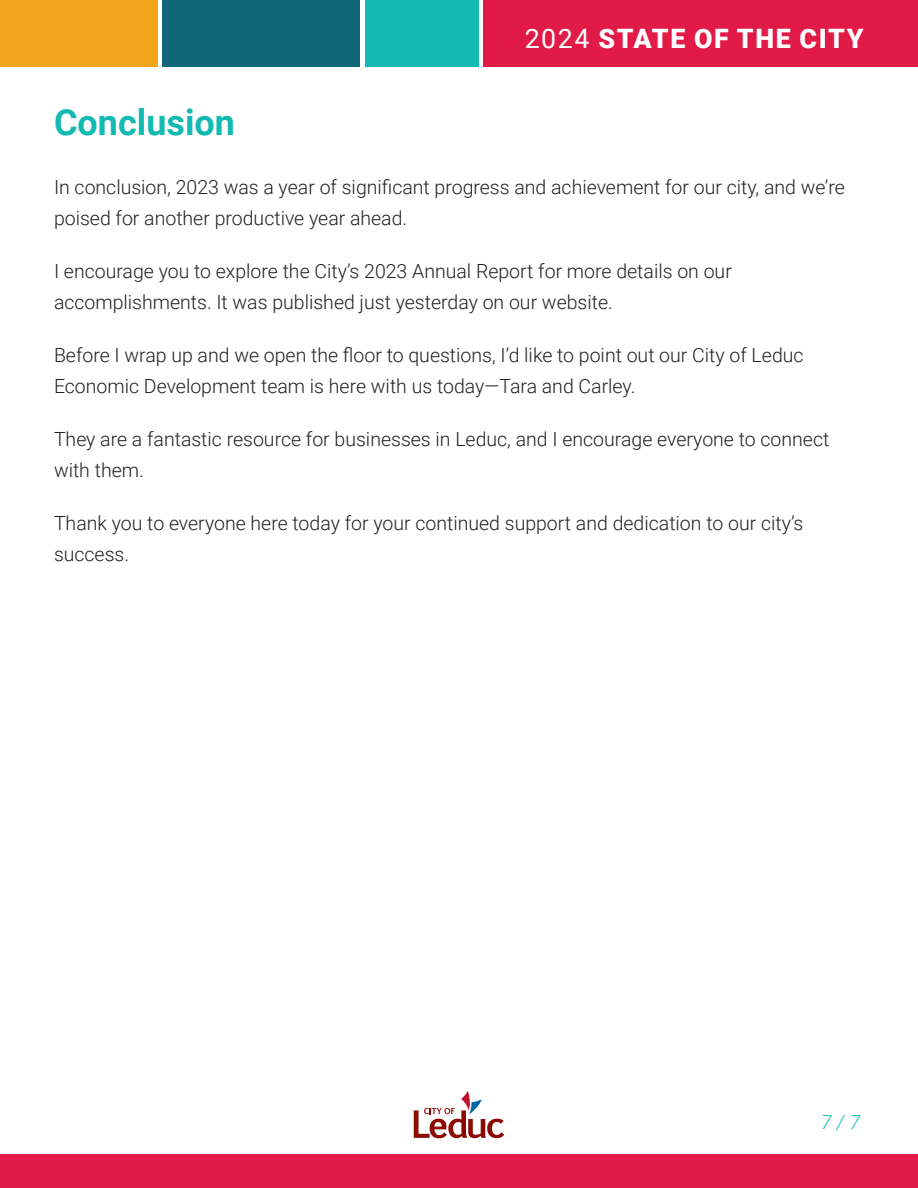
<style>
.page{position:relative;width:918px;height:1188px;background:#fff}
.page>*{position:absolute;margin:0;border:0;box-sizing:border-box;transform-origin:0 0}
.heading{font:700 36px "Roboto";color:#13bab3}
.t1{font:900 26.7px "Roboto";letter-spacing:.06em;color:#fff}
.body{font:300 19.5px/31.5px "Roboto";color:#231f20}
.t2{font:italic 300 19.5px "Roboto";color:#18bbb4}
.s1{font-weight:400}
</style>
<div class="page">
<svg style="left:414px;top:1091px;width:90px;height:47px"></svg>
<div style="left:0;top:1155px;width:918px;height:33px;background:#e21a47"></div>
<div style="left:484px;top:0;width:434px;height:66px;background:#e21a47"></div>
<div style="left:365px;top:0;width:114px;height:66px;background:#13bab3"></div>
<div style="left:162px;top:0;width:198px;height:66px;background:#106778"></div>
<div style="left:0;top:0;width:158px;height:66px;background:#f3a41d"></div>
<p class="heading" style="left:54px;top:97px;width:183px">Conclusion</p>
<h2 class="t1" style="left:525px;top:20px;width:340px"><span class="s1">2024</span> STATE OF THE CITY</h2>
<p class="body" style="left:54px;top:170px;width:792px">In conclusion, 2023 was a year of significant progress and achievement for our city, and we’re poised for another productive year ahead.</p>
<p class="body" style="left:54px;top:254px;width:679px">I encourage you to explore the City’s 2023 Annual Report for more details on our accomplishments. It was published just yesterday on our website.</p>
<p class="body" style="left:54px;top:338px;width:751px">Before I wrap up and we open the floor to questions, I’d like to point out our City of Leduc<br>Economic Development team is here with us today—Tara and Carley.</p>
<p class="body" style="left:54px;top:422px;width:777px">They are a fantastic resource for businesses in Leduc, and I encourage everyone to connect with them.</p>
<p class="body" style="left:54px;top:506px;width:751px">Thank you to everyone here today for your continued support and dedication to our city’s success.</p>
<p class="t2" style="left:821px;top:1109px;width:40px">7 / 7</p>
</div>
